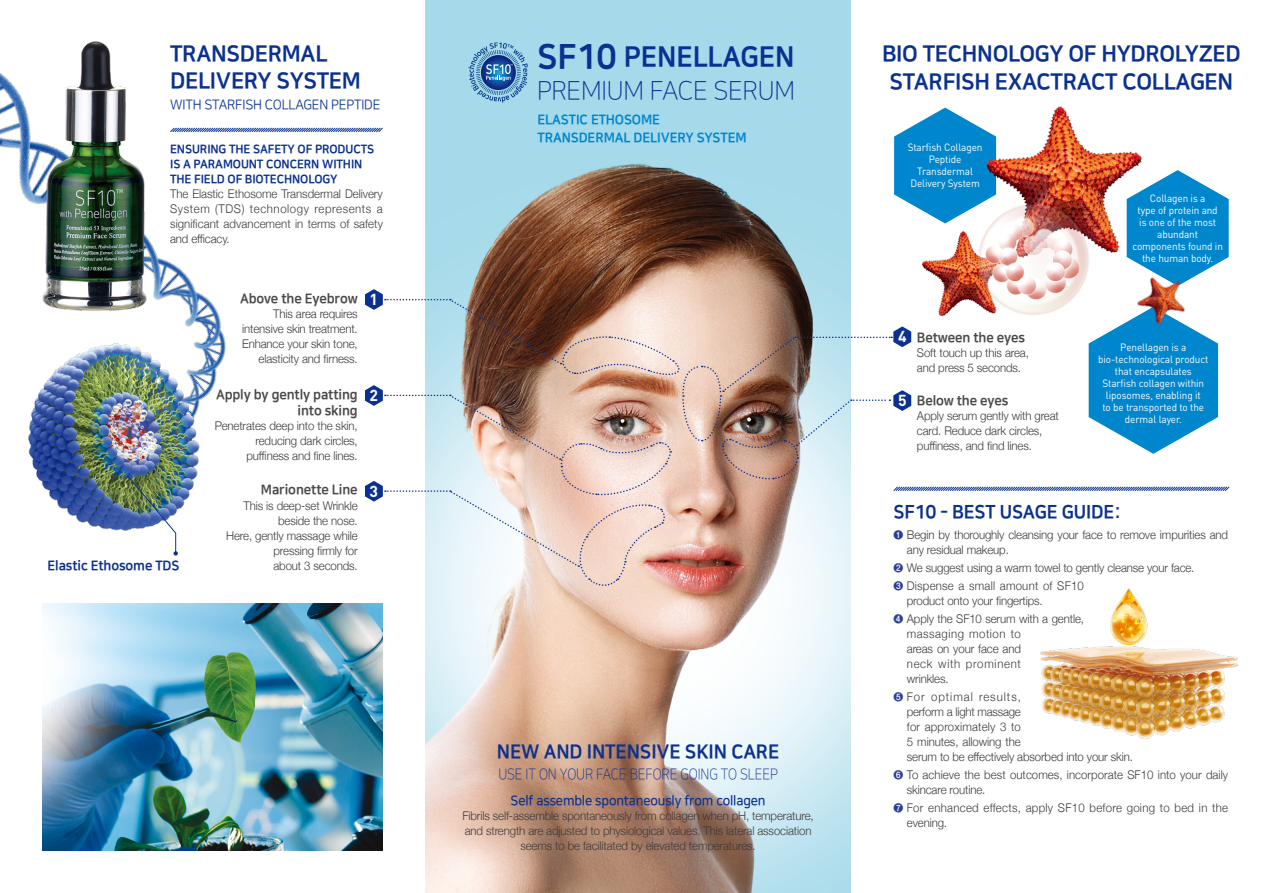
<style>
.page{position:relative;width:1272px;height:893px;background:#fff}
.page>*{position:absolute;margin:0;border:0;box-sizing:border-box;transform-origin:0 0}
.t1{font:28.35px "Nanum Square EB";letter-spacing:-.005em;color:#0b3190;scale:.95 1}
.t2{font:25.8px "Nanum Square L";letter-spacing:-.01em;color:#0b3190}
.t3{font:22.5px/28.5px "Nanum Square EB";letter-spacing:-.015em;color:#0b3190;text-align:center}
.t4{font:19.5px "Nanum Square EB";letter-spacing:-.01em;color:#0b3190;scale:.95 1}
.t5{font:18.75px "Nanum Square EB";letter-spacing:-.01em;color:#0b3190;scale:.95 1}
.t6{font:700 15.75px "DIN";color:#fff}
.t7{font:15px "Nanum Square L";letter-spacing:-.01em;color:#0b3190;scale:.89 1}
.t8{font:13.5px/16px "Nanum Square EB";letter-spacing:-.01em;color:#4c4948;text-align:right;scale:.95 1}
.t9{font:13.5px/18px "Nanum Square EB";letter-spacing:-.01em;color:#0086cd;scale:.95 1}
.t10{font:13.5px "Nanum Square B";letter-spacing:-.01em;color:#0b3190;scale:.95 1}
.t11{font:13.5px "Nanum Square R";letter-spacing:-.015em;color:#0b3190}
.t12{font:13.5px "Nanum Square EB";letter-spacing:-.01em;color:#0b3190;scale:.95 1}
.t13{font:300 12px/15px "Helvetica Neue";letter-spacing:-.01em;color:#3e3a39;scale:.95 1}
.t14{font:12px/15px "Nanum Square EB";letter-spacing:-.01em;color:#0b3190;scale:.95 1}
.t15{font:300 12px/15px "Helvetica Neue";letter-spacing:.025em;color:#3e3a39;scale:.95 1}
.t16{font:10.5px/12px "DIN";letter-spacing:-.01em;color:#fff;text-align:center;scale:.95 1}
.s1{font-family:"DIN";font-weight:700;font-size:15.75px;color:#fff}
.s2{font-size:34.5px}
.s3{font-family:"Nanum Gothic";font-weight:700;font-size:10.5px;color:#2d3f97}
</style>
<div class="page">
<img style="left:1040px;top:588px;width:198px;height:151px">
<img style="left:43px;top:604px;width:340px;height:246px">
<img style="left:0;top:73px;width:26px;height:125px">
<img style="left:26px;top:41px;width:101px;height:270px">
<img style="left:28px;top:343px;width:99px;height:188px">
<img style="left:425px;top:0;width:425px;height:893px">
<img style="left:127px;top:42px;width:1103px;height:545px">
<h3 class="t3" style="left:170px;top:41px;width:192px;line-height:27px;text-align:left">TRANSDERMAL<br>DELIVERY SYSTEM</h3>
<p class="t11" style="left:170px;top:97px;width:212px">WITH STARFISH COLLAGEN PEPTIDE</p>
<p class="t14" style="left:170px;top:141px;width:216px">ENSURING THE SAFETY OF PRODUCTS<br>IS A PARAMOUNT CONCERN WITHIN<br>THE FIELD OF BIOTECHNOLOGY</p>
<p class="t13" style="left:170px;top:185px;width:225px;text-align:justify">The Elastic Ethosome Transdermal Delivery System (TDS) technology represents a significant advancement in terms of safety and efficacy.</p>
<p class="t12" style="left:48px;top:558px;width:140px">Elastic Ethosome TDS</p>
<p class="t8" style="left:240px;top:290px;width:147px">Above the Eyebrow <span class="s1">1</span></p>
<p class="t13" style="left:242px;top:305px;width:123px;text-align:right">This area requires intensive skin treatment.<br>Enhance your skin tone, elasticity and firness.</p>
<p class="t8" style="left:216px;top:387px;width:151px">Apply by gently patting into sking</p>
<p class="t13" style="left:215px;top:417px;width:152px;text-align:right">Penetrates deep into the skin, reducing dark circles, puffiness and fine lines.</p>
<p class="t8" style="left:261px;top:482px;width:103px">Marionette Line</p>
<p class="t13" style="left:226px;top:497px;width:140px;text-align:right">This is deep-set Wrinkle beside the nose.<br>Here, gently massage while pressing firmly for<br>about 3 seconds.</p>
<h3 class="t6" style="left:369px;top:385px;width:10px">2</h3>
<h3 class="t6" style="left:369px;top:481px;width:10px">3</h3>
<h1 class="t1" style="left:537px;top:42px;width:272px"><span class="s2">SF10</span> PENELLAGEN</h1>
<h2 class="t2" style="left:537px;top:77px;width:259px">PREMIUM FACE SERUM</h2>
<p class="t9" style="left:537px;top:111px;width:221px">ELASTIC ETHOSOME<br>TRANSDERMAL DELIVERY SYSTEM</p>
<h3 class="t4" style="left:497px;top:741px;width:299px">NEW AND INTENSIVE SKIN CARE</h3>
<p class="t7" style="left:498px;top:766px;width:315px">USE IT ON YOUR FACE BEFORE GOING TO SLEEP</p>
<p class="t10" style="left:510px;top:793px;width:270px">Self assemble spontaneously from collagen</p>
<p class="t13" style="left:462px;top:808px;width:371px;text-align:center">Fibrils self-assemble spontaneously from collagen when pH, temperature, and strength are adjusted to physiological values. This lateral association seems to be facilitated by elevated temperatures.</p>
<h3 class="t3" style="left:882px;top:40px;width:360px">BIO TECHNOLOGY OF HYDROLYZED<br>STARFISH EXACTRACT COLLAGEN</h3>
<p class="t16" style="left:907px;top:141px;width:80px">Starfish Collagen<br>Peptide<br>Transdermal<br>Delivery System</p>
<h3 class="t6" style="left:898px;top:326px;width:10px">4</h3>
<h3 class="t6" style="left:898px;top:390px;width:10px">5</h3>
<p class="t8" style="left:917px;top:329px;width:115px">Between the eyes</p>
<p class="t13" style="left:917px;top:344px;width:119px">Soft touch up this area, and press 5 seconds.</p>
<p class="t8" style="left:917px;top:393px;width:98px">Below the eyes</p>
<p class="t13" style="left:917px;top:407px;width:151px">Apply serum gently with great card. Reduce dark circles, puffiness, and find lines.</p>
<p class="t16" style="left:1132px;top:192px;width:97px">Collagen is a<br>type of protein and<br>is one of the most abundant components found in the human body.</p>
<p class="t16" style="left:1098px;top:341px;width:118px">Penellagen is a bio-technological product that encapsulates<br>Starfish collagen within liposomes, enabling it<br>to be transported to the dermal layer.</p>
<h3 class="t5" style="left:893px;top:501px;width:241px">SF10 - BEST USAGE GUIDE:</h3>
<p class="t13" style="left:906px;top:526px;width:339px;text-indent:-14px"><span class="s3">❶</span> Begin by thoroughly cleansing your face to remove impurities and any residual makeup.</p>
<p class="t13" style="left:893px;top:557px;width:318px;line-height:18px"><span class="s3">❷</span> We suggest using a warm towel to gently cleanse your face.<br><span class="s3">❸</span> Dispense a small amount of SF10</p>
<p class="t13" style="left:893px;top:590px;width:202px;line-height:18px;text-indent:14px">product onto your fingertips.<br><span class="s3">❹</span> Apply the SF10 serum with a gentle,</p>
<p class="t13" style="left:906px;top:625px;width:122px;text-align:justify">massaging motion to areas on your face and neck with prominent wrinkles.</p>
<p class="t13" style="left:906px;top:688px;width:239px;text-indent:-14px"><span class="s3">❺</span> For optimal results,<br>perform a light massage<br>for approximately 3 to<br>5 minutes, allowing the<br>serum to be effectively absorbed into your skin.</p>
<p class="t13" style="left:906px;top:766px;width:340px;text-indent:-14px"><span class="s3">❻</span> To achieve the best outcomes, incorporate SF10 into your daily skincare routine.</p>
<p class="t15" style="left:906px;top:799px;width:340px;text-indent:-14px"><span class="s3">❼</span> For enhanced effects, apply SF10 before going to bed in the evening.</p>
</div>
